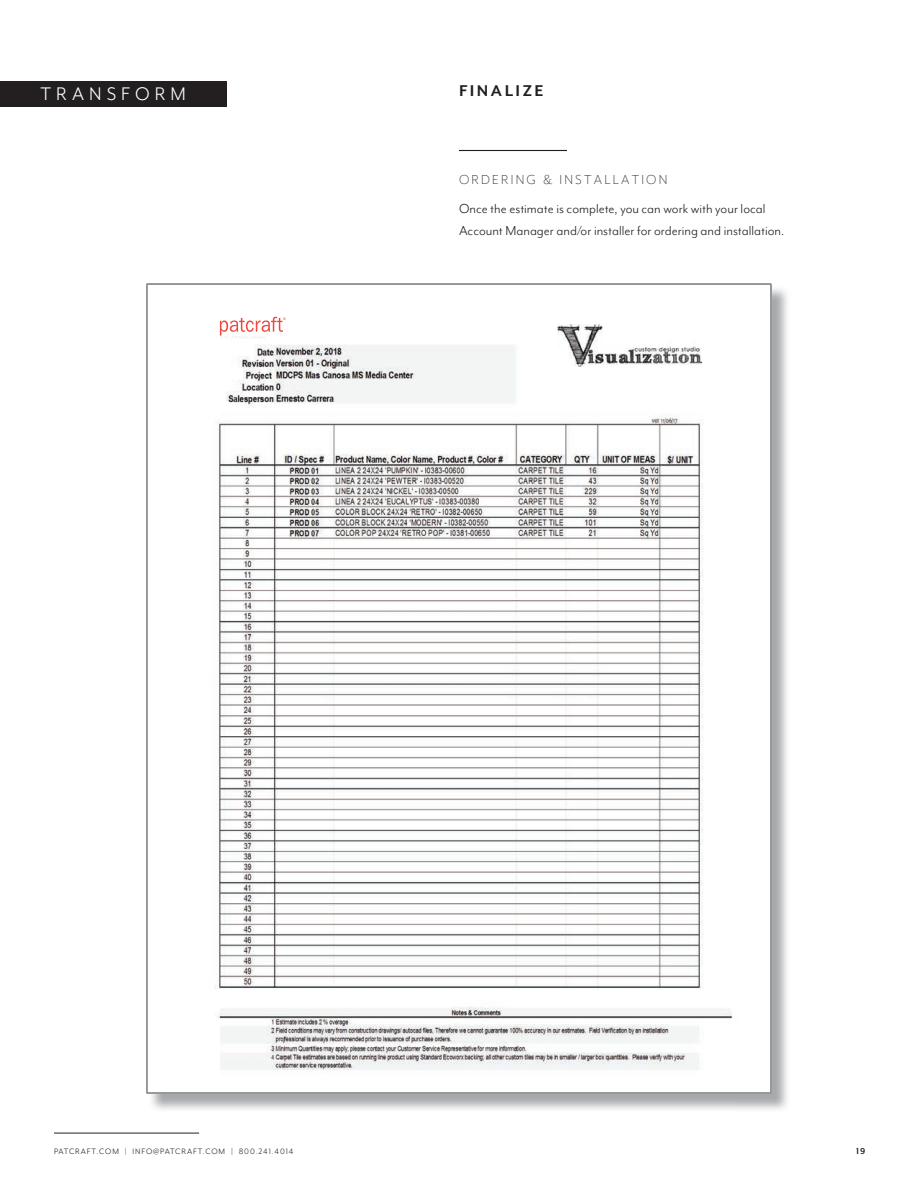
<style>
.page{position:relative;width:918px;height:1188px;background:#fff}
.page>*{position:absolute;margin:0;border:0;box-sizing:border-box;transform-origin:0 0}
.t1{font:21px "Mr Eaves Mod OT";letter-spacing:.24em;color:#fff}
.t2{font:700 18px "Mr Eaves Mod OT";letter-spacing:.14em;color:#231f20}
.t3{font:15px/22.5px "Mr Eaves Mod OT";color:#231f20}
.t4{font:300 15px "Mr Eaves Mod OT";letter-spacing:.15em;color:#231f20}
.t5{font:700 9.75px "Mr Eaves Mod OT";color:#231f20}
.t6{font:9px "Mr Eaves Mod OT";letter-spacing:.1em;color:#231f20}
</style>
<div class="page">
<hr style="left:459px;top:150px;width:108px;height:1px;background:#231f20">
<div style="left:0;top:81px;width:226px;height:26px;background:#231f20"></div>
<img style="left:738px;top:289px;width:49px;height:821px">
<div style="left:147px;top:284px;width:624px;height:809px;background:#fff"></div>
<img style="left:214px;top:336px;width:519px;height:734px">
<svg style="left:220px;top:316px;width:66px;height:20px"></svg>
<div style="left:531px;top:320px;width:177px;height:50px;background:#fff"></div>
<img style="left:558px;top:325px;width:143px;height:41px">
<hr style="left:54px;top:1133px;width:145px;height:1px;background:#231f20">
<h1 class="t1" style="left:40px;top:83px;width:147px">TRANSFORM</h1>
<p class="t2" style="left:459px;top:81px;width:86px">FINALIZE</p>
<p class="t4" style="left:459px;top:171px;width:210px">ORDERING &amp; INSTALLATION</p>
<p class="t3" style="left:459px;top:197px;width:327px">Once the estimate is complete, you can work with your local<br>Account Manager and/or installer for ordering and installation.</p>
<p class="t6" style="left:54px;top:1146px;width:241px">PATCRAFT.COM | INFO@PATCRAFT.COM | 800.241.4014</p>
<p class="t5" style="left:856px;top:1146px;width:11px">19</p>
</div>
